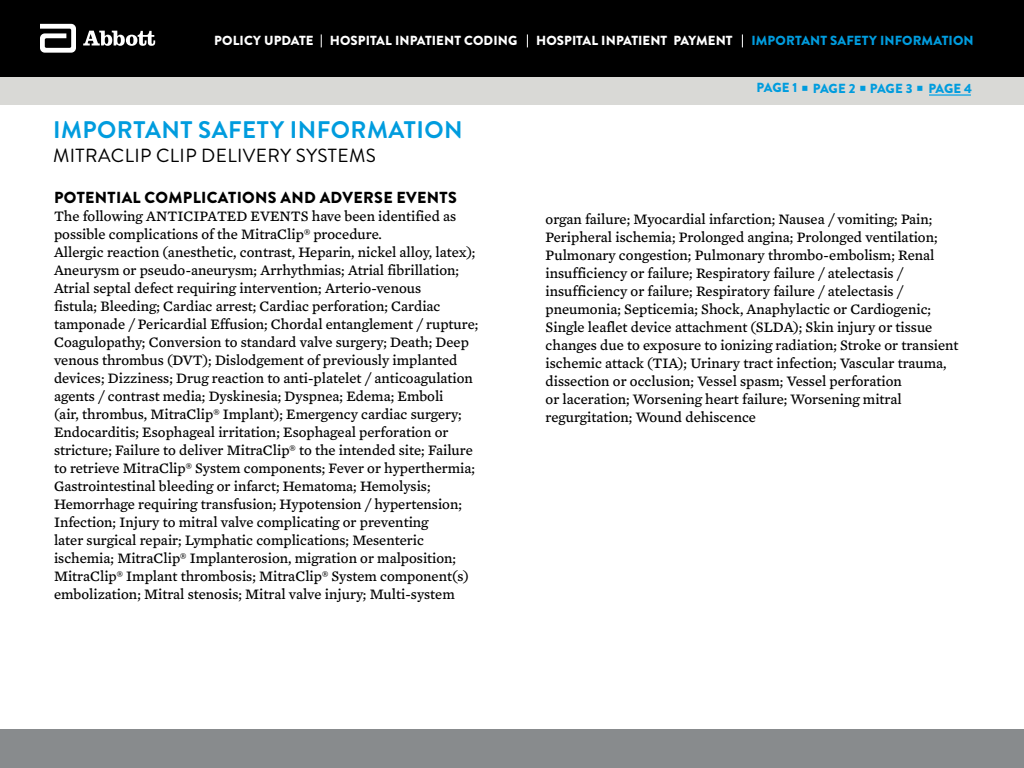
<style>
.page{position:relative;width:1024px;height:768px;background:#fff}
.page>*{position:absolute;margin:0;border:0;box-sizing:border-box;transform-origin:0 0}
.t1{font:700 24px "Brandon Grotesque";letter-spacing:.02em;color:#009cde}
.t2{font:19px "Brandon Grotesque";letter-spacing:.02em;color:#000}
.t3{font:900 16px "Brandon Grotesque";letter-spacing:.02em;color:#000}
.t4{font:14.75px/18px "Mercury Text G4";color:#000}
.t5{font:900 13.15px "Brandon Grotesque";letter-spacing:.005em;color:#fff}
.t6{font:900 13.15px "Brandon Grotesque";letter-spacing:.005em;color:#009cde}
.t7{font:900 13.15px "Brandon Grotesque";letter-spacing:-.02em;color:#009cde}
</style>
<div class="page">
<div style="left:0;top:730px;width:1024px;height:38px;background:#888b8d"></div>
<div style="left:0;top:76px;width:1024px;height:29px;background:#d9d9d6"></div>
<div style="left:0;top:0;width:1024px;height:76px;background:#000"></div>
<svg style="left:40px;top:24px;width:36px;height:29px"></svg>
<svg style="left:83px;top:31px;width:72px;height:15px"></svg>
<svg style="left:742px;top:34px;width:1px;height:13px"></svg>
<svg style="left:527px;top:34px;width:1px;height:13px"></svg>
<svg style="left:321px;top:34px;width:1px;height:13px"></svg>
<hr style="left:929px;top:94px;width:42px;height:2px;background:#26abe3">
<p class="t5" style="left:214px;top:31px;width:305px">POLICY UPDATE HOSPITAL INPATIENT CODING</p>
<p class="t5" style="left:536px;top:31px;width:198px">HOSPITAL INPATIENT PAYMENT</p>
<p class="t6" style="left:752px;top:31px;width:224px">IMPORTANT SAFETY INFORMATION</p>
<h1 class="t1" style="left:53px;top:113px;width:411px">IMPORTANT SAFETY INFORMATION</h1>
<p class="t2" style="left:53px;top:142px;width:324px">MITRACLIP CLIP DELIVERY SYSTEMS</p>
<p class="t7" style="left:757px;top:79px;width:217px">PAGE 1 PAGE 2 PAGE 3 PAGE 4</p>
<p class="t3" style="left:54px;top:187px;width:404px">POTENTIAL COMPLICATIONS AND ADVERSE EVENTS</p>
<p class="t4" style="left:54px;top:207px;width:426px">The following ANTICIPATED EVENTS have been identified as possible complications of the MitraClip® procedure.<br>Allergic reaction (anesthetic, contrast, Heparin, nickel alloy, latex); Aneurysm or pseudo-aneurysm; Arrhythmias; Atrial fibrillation; Atrial septal defect requiring intervention; Arterio-venous<br>fistula; Bleeding; Cardiac arrest; Cardiac perforation; Cardiac tamponade / Pericardial Effusion; Chordal entanglement / rupture; Coagulopathy; Conversion to standard valve surgery; Death; Deep venous thrombus (DVT); Dislodgement of previously implanted devices; Dizziness; Drug reaction to anti-platelet / anticoagulation agents / contrast media; Dyskinesia; Dyspnea; Edema; Emboli<br>(air, thrombus, MitraClip® Implant); Emergency cardiac surgery; Endocarditis; Esophageal irritation; Esophageal perforation or stricture; Failure to deliver MitraClip® to the intended site; Failure to retrieve MitraClip® System components; Fever or hyperthermia; Gastrointestinal bleeding or infarct; Hematoma; Hemolysis; Hemorrhage requiring transfusion; Hypotension / hypertension; Infection; Injury to mitral valve complicating or preventing<br>later surgical repair; Lymphatic complications; Mesenteric ischemia; MitraClip® Implanterosion, migration or malposition; MitraClip® Implant thrombosis; MitraClip® System component(s) embolization; Mitral stenosis; Mitral valve injury; Multi-system</p>
<p class="t4" style="left:546px;top:209px;width:414px">organ failure; Myocardial infarction; Nausea / vomiting; Pain; Peripheral ischemia; Prolonged angina; Prolonged ventilation; Pulmonary congestion; Pulmonary thrombo-embolism; Renal insufficiency or failure; Respiratory failure / atelectasis / insufficiency or failure; Respiratory failure / atelectasis / pneumonia; Septicemia; Shock, Anaphylactic or Cardiogenic; Single leaflet device attachment (SLDA); Skin injury or tissue changes due to exposure to ionizing radiation; Stroke or transient ischemic attack (TIA); Urinary tract infection; Vascular trauma, dissection or occlusion; Vessel spasm; Vessel perforation<br>or laceration; Worsening heart failure; Worsening mitral regurgitation; Wound dehiscence</p>
</div>
